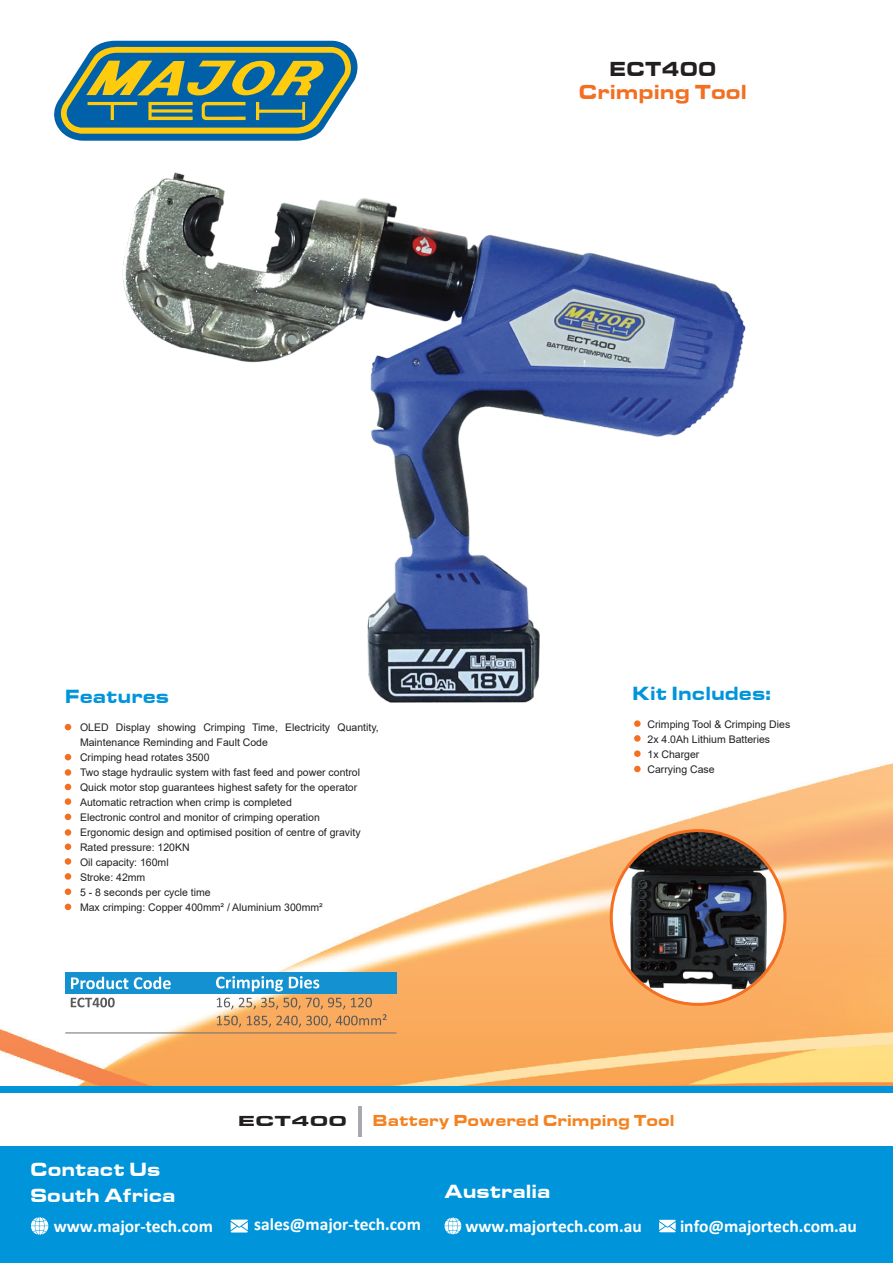
<style>
.page{position:relative;width:893px;height:1263px;background:#fff}
.page>*{position:absolute;margin:0;border:0;box-sizing:border-box;transform-origin:0 0}
.t1{font:21px "Eurostile T Blac Exte";color:#f36f21;scale:.91 1}
.t2{font:21px "Eurostile T Blac Exte";color:#231f20;scale:.91 1}
.t3{font:19.8px/26.5px "Eurostile T Blac Exte";color:#fff;scale:.9 1}
.t4{font:19.8px "Eurostile T Blac Exte";color:#0095da;scale:.9 1}
.t5{font:700 17.4px "Calibri";color:#fff}
.t6{font:16.5px "Eurostile T Blac Exte";color:#f58220;scale:.91 1}
.t7{font:15px "Eurostile T Blac Exte";color:#231f20;scale:1.3 1}
.t8{font:10.5px/15px "Arial";color:#231f20}
</style>
<div class="page">
<img style="left:0;top:720px;width:893px;height:366px">
<svg style="left:65px;top:724px;width:6px;height:6px"></svg>
<svg style="left:65px;top:754px;width:6px;height:6px"></svg>
<div style="left:65px;top:769px;width:6px;height:7px;background:#f36f21;border-radius:50%"></div>
<svg style="left:65px;top:784px;width:6px;height:6px"></svg>
<div style="left:65px;top:798px;width:6px;height:7px;background:#f36f21;border-radius:50%"></div>
<svg style="left:65px;top:814px;width:6px;height:6px"></svg>
<div style="left:65px;top:829px;width:6px;height:7px;background:#f36f21;border-radius:50%"></div>
<div style="left:65px;top:843px;width:6px;height:7px;background:#f36f21;border-radius:50%"></div>
<div style="left:65px;top:858px;width:6px;height:7px;background:#f36f21;border-radius:50%"></div>
<div style="left:65px;top:873px;width:6px;height:7px;background:#f36f21;border-radius:50%"></div>
<div style="left:65px;top:888px;width:6px;height:7px;background:#f36f21;border-radius:50%"></div>
<svg style="left:65px;top:904px;width:6px;height:6px"></svg>
<div style="left:634px;top:720px;width:7px;height:7px;background:#f36f21;border-radius:50%"></div>
<div style="left:634px;top:750px;width:7px;height:7px;background:#f36f21;border-radius:50%"></div>
<div style="left:634px;top:735px;width:7px;height:7px;background:#f36f21;border-radius:50%"></div>
<div style="left:634px;top:766px;width:7px;height:6px;background:#f36f21;border-radius:50%"></div>
<div style="left:0;top:1086px;width:893px;height:177px;background:#0095da"></div>
<div style="left:0;top:1094px;width:893px;height:52px;background:#fff"></div>
<svg style="left:31px;top:1217px;width:17px;height:18px"></svg>
<svg style="left:231px;top:1219px;width:17px;height:13px"></svg>
<svg style="left:659px;top:1220px;width:17px;height:12px"></svg>
<svg style="left:444px;top:1217px;width:17px;height:18px"></svg>
<hr style="left:359px;top:1106px;width:3px;height:31px;background:#a7a9ac">
<svg style="left:54px;top:40px;width:304px;height:101px"></svg>
<img style="left:611px;top:831px;width:174px;height:162px">
<img style="left:122px;top:172px;width:624px;height:531px">
<div style="left:65px;top:972px;width:331px;height:22px;background:#1391d0"></div>
<hr style="left:65px;top:1033px;width:331px;height:1px;background:#6d6e71">
<svg style="left:71px;top:997px;width:316px;height:30px"></svg>
<svg style="left:71px;top:977px;width:100px;height:12px"></svg>
<svg style="left:216px;top:976px;width:103px;height:15px"></svg>
<h1 class="t2" style="left:609px;top:56px;width:119px">ECT400</h1>
<h1 class="t1" style="left:578px;top:79px;width:187px">Crimping Tool</h1>
<h2 class="t4" style="left:65px;top:684px;width:117px">Features</h2>
<p class="t8" style="left:80px;top:719px;width:300px">OLED Display showing Crimping Time, Electricity Quantity, Maintenance Reminding and Fault Code<br>Crimping head rotates 3500<br>Two stage hydraulic system with fast feed and power control Quick motor stop guarantees highest safety for the operator Automatic retraction when crimp is completed<br>Electronic control and monitor of crimping operation<br>Ergonomic design and optimised position of centre of gravity Rated pressure: 120KN<br>Oil capacity: 160ml<br>Stroke: 42mm<br>5 - 8 seconds per cycle time<br>Max crimping: Copper 400mm² / Aluminium 300mm²</p>
<h2 class="t4" style="left:632px;top:682px;width:156px">Kit Includes:</h2>
<p class="t8" style="left:647px;top:716px;width:144px">Crimping Tool &amp; Crimping Dies<br>2x 4.0Ah Lithium Batteries<br>1x Charger<br>Carrying Case</p>
<h2 class="t3" style="left:30px;top:1156px;width:163px">Contact Us<br>South Africa</h2>
<h3 class="t7" style="left:238px;top:1112px;width:85px">ECT400</h3>
<h3 class="t6" style="left:372px;top:1111px;width:334px">Battery Powered Crimping Tool</h3>
<h2 class="t3" style="left:445px;top:1178px;width:119px">Australia</h2>
<h3 class="t5" style="left:54px;top:1213px;width:161px">www.major-tech.com</h3>
<h3 class="t5" style="left:254px;top:1212px;width:168px">sales@major-tech.com</h3>
<h3 class="t5" style="left:465px;top:1213px;width:178px">www.majortech.com.au</h3>
<h3 class="t5" style="left:680px;top:1213px;width:178px">info@majortech.com.au</h3>
</div>
